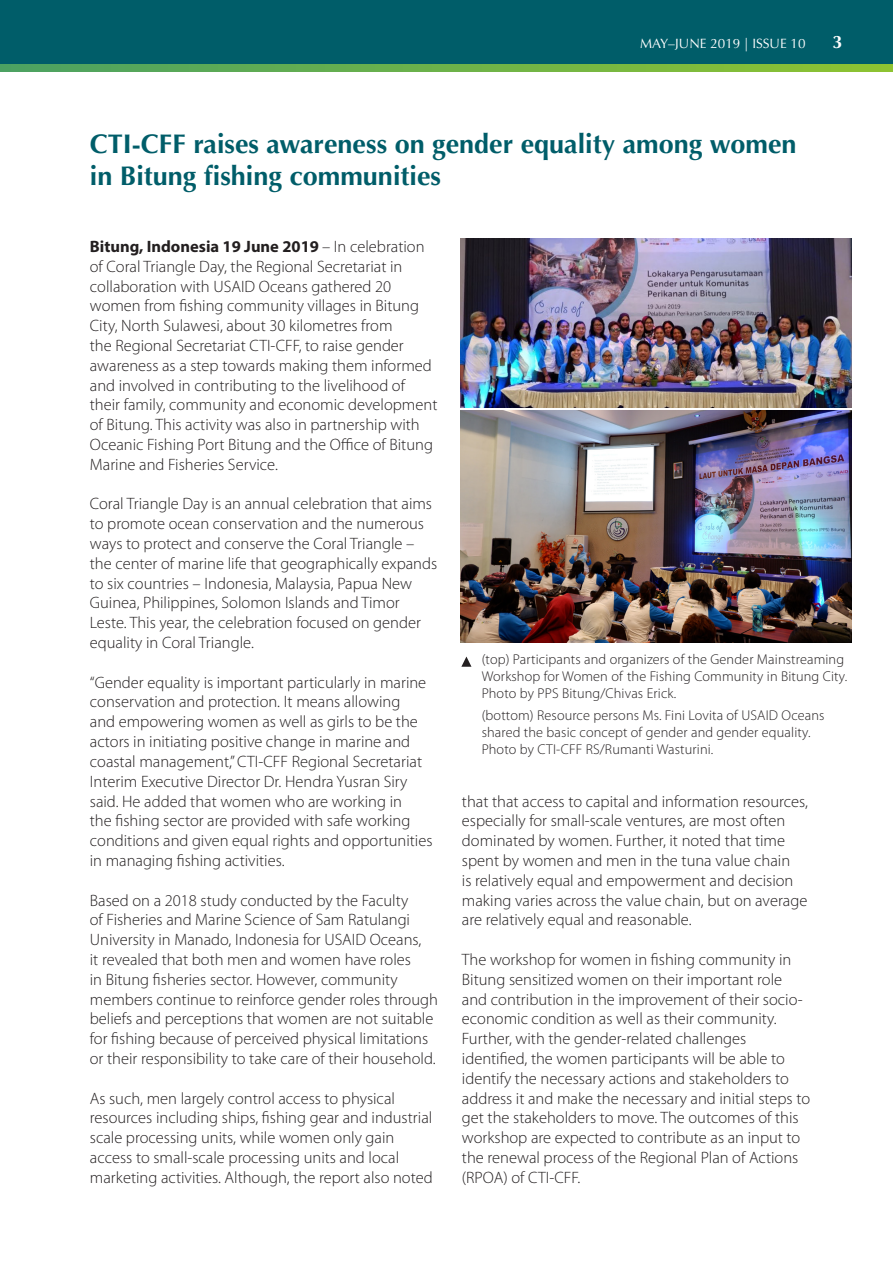
<style>
.page{position:relative;width:893px;height:1263px;background:#fff}
.page>*{position:absolute;margin:0;border:0;box-sizing:border-box;transform-origin:0 0}
.CTINews_-_Heading_1{font:700 27px/32.4px "Optima";color:#005d69}
.t1{font:700 18px "Optima";color:#fff}
.CTINews_-_Body_text{font:300 16.5px/19.8px "Myriad Pro";color:#231f20}
.CTINews_-_Photo_capt{font:300 14.25px/17.1px "Myriad Pro";letter-spacing:.01em;color:#231f20}
.t2{font:13.5px "Optima";color:#fff}
.s1{font-weight:700}
</style>
<div class="page">
<div style="left:0;top:48px;width:893px;height:24px;background:linear-gradient(to right,#4ca162,#8ec331)"></div>
<div style="left:0;top:0;width:893px;height:63px;background:#005d69"></div>
<img style="left:461px;top:410px;width:391px;height:232px">
<svg style="left:461px;top:656px;width:10px;height:11px"></svg>
<img style="left:461px;top:238px;width:391px;height:169px">
<p class="t2" style="left:640px;top:36px;width:167px">MAY–JUNE 2019 | ISSUE 10</p>
<p class="t1" style="left:833px;top:32px;width:12px">3</p>
<p class="CTINews_-_Heading_1" style="left:90px;top:128px;width:708px">CTI-CFF raises awareness on gender equality among women in Bitung fishing communities</p>
<p class="CTINews_-_Body_text" style="left:90px;top:236px;width:349px"><span class="s1">Bitung, Indonesia 19 June 2019</span> – In celebration of Coral Triangle Day, the Regional Secretariat in collaboration with USAID Oceans gathered 20 women from fishing community villages in Bitung City, North Sulawesi, about 30 kilometres from<br>the Regional Secretariat CTI-CFF, to raise gender awareness as a step towards making them informed and involved in contributing to the livelihood of their family, community and economic development of Bitung. This activity was also in partnership with Oceanic Fishing Port Bitung and the Office of Bitung Marine and Fisheries Service.</p>
<p class="CTINews_-_Body_text" style="left:90px;top:494px;width:349px">Coral Triangle Day is an annual celebration that aims to promote ocean conservation and the numerous ways to protect and conserve the Coral Triangle – the center of marine life that geographically expands to six countries – Indonesia, Malaysia, Papua New Guinea, Philippines, Solomon Islands and Timor Leste. This year, the celebration focused on gender equality in Coral Triangle.</p>
<p class="CTINews_-_Body_text" style="left:90px;top:672px;width:344px">“Gender equality is important particularly in marine conservation and protection. It means allowing<br>and empowering women as well as girls to be the actors in initiating positive change in marine and coastal management,” CTI-CFF Regional Secretariat Interim Executive Director Dr. Hendra Yusran Siry said. He added that women who are working in<br>the fishing sector are provided with safe working conditions and given equal rights and opportunities in managing fishing activities.</p>
<p class="CTINews_-_Body_text" style="left:90px;top:890px;width:350px">Based on a 2018 study conducted by the Faculty<br>of Fisheries and Marine Science of Sam Ratulangi University in Manado, Indonesia for USAID Oceans,<br>it revealed that both men and women have roles<br>in Bitung fisheries sector. However, community members continue to reinforce gender roles through beliefs and perceptions that women are not suitable for fishing because of perceived physical limitations or their responsibility to take care of their household.</p>
<p class="CTINews_-_Body_text" style="left:90px;top:1088px;width:344px">As such, men largely control access to physical resources including ships, fishing gear and industrial scale processing units, while women only gain access to small-scale processing units and local marketing activities. Although, the report also noted</p>
<p class="CTINews_-_Photo_capt" style="left:482px;top:651px;width:367px">(top) Participants and organizers of the Gender Mainstreaming<br>Workshop for Women of the Fishing Community in Bitung City.<br>Photo by PPS Bitung/Chivas Erick.</p>
<p class="CTINews_-_Photo_capt" style="left:482px;top:706px;width:344px">(bottom) Resource persons Ms. Fini Lovita of USAID Oceans shared the basic concept of gender and gender equality.<br>Photo by CTI-CFF RS/Rumanti Wasturini.</p>
<p class="CTINews_-_Body_text" style="left:462px;top:791px;width:348px">that that access to capital and information resources, especially for small-scale ventures, are most often dominated by women. Further, it noted that time spent by women and men in the tuna value chain<br>is relatively equal and empowerment and decision making varies across the value chain, but on average are relatively equal and reasonable.</p>
<p class="CTINews_-_Body_text" style="left:462px;top:949px;width:350px">The workshop for women in fishing community in Bitung sensitized women on their important role and contribution in the improvement of their socio&shy;economic condition as well as their community.<br>Further, with the gender-related challenges identified, the women participants will be able to identify the necessary actions and stakeholders to address it and make the necessary and initial steps to get the stakeholders to move. The outcomes of this workshop are expected to contribute as an input to the renewal process of the Regional Plan of Actions (RPOA) of CTI-CFF.</p>
</div>
